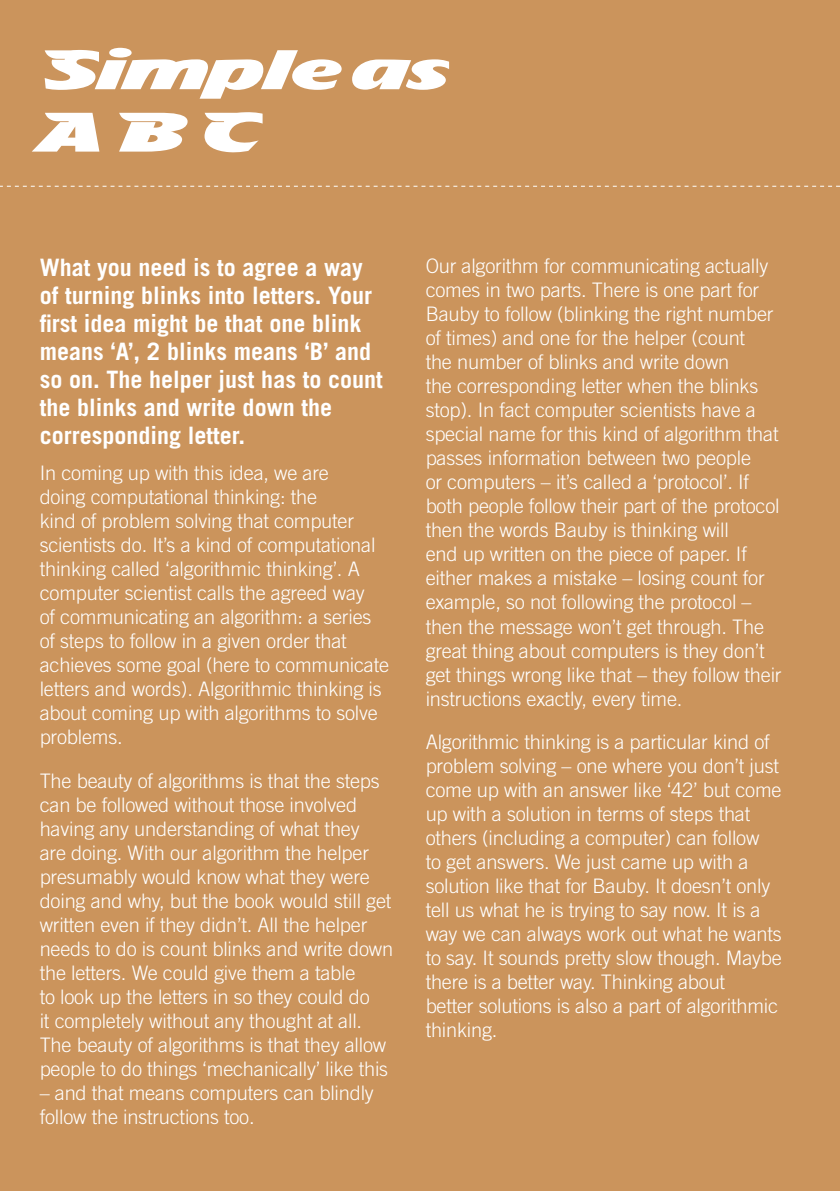
<style>
.page{position:relative;width:840px;height:1191px;background:#fff}
.page>*{position:absolute;margin:0;border:0;box-sizing:border-box;transform-origin:0 0}
.t1{font:52px/62.4px "TF Avian";letter-spacing:-.02em;color:#fff}
.t2{font:700 24px/28px "Trade Gothic LT Std";color:#fff}
.t3{font:300 20px/24px "Trade Gothic LT Std";letter-spacing:-.01em;color:#fff}
</style>
<div class="page">
<div style="left:0;top:0;width:839px;height:1191px;background:#cb945c"></div>
<svg style="left:0;top:186px;width:839px;height:1px"></svg>
<h1 class="t1" style="left:40px;top:38px;width:411px">Simple as<br>A B C</h1>
<p class="t2" style="left:40px;top:253px;width:344px">What you need is to agree a way of turning blinks into letters. Your first idea might be that one blink means ‘A’, 2 blinks means ‘B’ and so on. The helper just has to count the blinks and write down the corresponding letter.</p>
<p class="t3" style="left:40px;top:460px;width:351px">In coming up with this idea, we are<br>doing computational thinking: the<br>kind of problem solving that computer scientists do. It’s a kind of computational thinking called ‘algorithmic thinking’. A computer scientist calls the agreed way<br>of communicating an algorithm: a series of steps to follow in a given order that achieves some goal (here to communicate letters and words). Algorithmic thinking is about coming up with algorithms to solve problems.</p>
<p class="t3" style="left:40px;top:768px;width:355px">The beauty of algorithms is that the steps can be followed without those involved having any understanding of what they<br>are doing. With our algorithm the helper presumably would know what they were doing and why, but the book would still get written even if they didn’t. All the helper needs to do is count blinks and write down the letters. We could give them a table<br>to look up the letters in so they could do<br>it completely without any thought at all.<br>The beauty of algorithms is that they allow people to do things ‘mechanically’ like this</p>
<p class="t3" style="left:40px;top:1080px;width:335px">– and that means computers can blindly follow the instructions too.</p>
<p class="t3" style="left:425px;top:254px;width:357px">Our algorithm for communicating actually comes in two parts. There is one part for Bauby to follow (blinking the right number of times) and one for the helper (count<br>the number of blinks and write down<br>the corresponding letter when the blinks stop). In fact computer scientists have a special name for this kind of algorithm that passes information between two people<br>or computers – it’s called a ‘protocol’. If both people follow their part of the protocol then the words Bauby is thinking will<br>end up written on the piece of paper. If either makes a mistake – losing count for example, so not following the protocol – then the message won’t get through. The great thing about computers is they don’t get things wrong like that – they follow their instructions exactly, every time.</p>
<p class="t3" style="left:425px;top:730px;width:357px">Algorithmic thinking is a particular kind of problem solving – one where you don’t just come up with an answer like ‘42’ but come up with a solution in terms of steps that others (including a computer) can follow<br>to get answers. We just came up with a solution like that for Bauby. It doesn’t only tell us what he is trying to say now. It is a way we can always work out what he wants to say. It sounds pretty slow though. Maybe there is a better way. Thinking about<br>better solutions is also a part of algorithmic thinking.</p>
</div>
